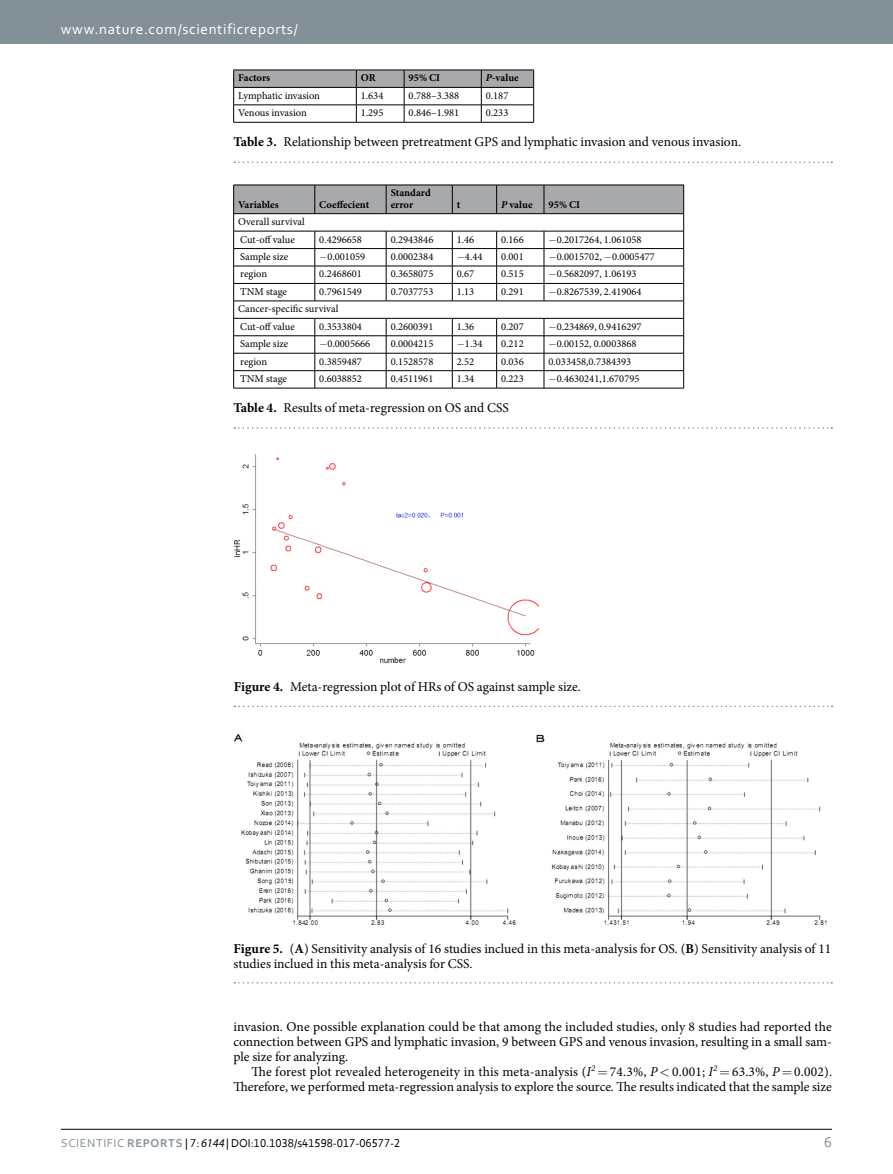
<style>
.page{position:relative;width:893px;height:1174px;background:#fff}
.page>*{position:absolute;margin:0;border:0;box-sizing:border-box;transform-origin:0 0}
.t1{font:15px "Corbel 2";letter-spacing:.045em;color:#fff}
.t2{font:15px "Corbel 2";color:#839097}
.t3{font:13.5px/15px "Minion Pro";color:#000;text-align:justify}
.t4{font:12px "Corbel";color:#000}
.t5{font:10.5px/17.4px "Minion Pro";color:#000}
.t6{font:700 10.5px/11.2px "Minion Pro";color:#000}
.s1{font-style:italic}
.s2{font-weight:700}
.s3{font-family:"Corbel 2";color:#839097}
.s4{font-family:"Corbel Bold 2";color:#839097}
.s5{font-family:"Myriad Pro";font-style:italic}
</style>
<div class="page">
<div style="left:0;top:0;width:893px;height:43px;background:#839097"></div>
<hr style="left:61px;top:1129px;width:771px;height:1px;background:#000">
<svg style="left:234px;top:161px;width:598px;height:2px"></svg>
<hr style="left:233px;top:122px;width:123px;height:1px;background:#000">
<hr style="left:356px;top:122px;width:48px;height:1px;background:#000">
<hr style="left:404px;top:122px;width:77px;height:1px;background:#000">
<svg style="left:233px;top:70px;width:301px;height:52px"></svg>
<hr style="left:481px;top:122px;width:53px;height:1px;background:#000">
<img style="left:234px;top:454px;width:305px;height:209px">
<svg style="left:234px;top:705px;width:598px;height:2px"></svg>
<svg style="left:234px;top:427px;width:598px;height:2px"></svg>
<hr style="left:233px;top:388px;width:82px;height:1px;background:#000">
<hr style="left:315px;top:388px;width:71px;height:1px;background:#000">
<hr style="left:386px;top:388px;width:66px;height:1px;background:#000">
<hr style="left:452px;top:388px;width:45px;height:1px;background:#000">
<hr style="left:497px;top:388px;width:47px;height:1px;background:#000">
<svg style="left:233px;top:185px;width:451px;height:203px"></svg>
<hr style="left:544px;top:388px;width:140px;height:1px;background:#000">
<img style="left:234px;top:734px;width:593px;height:191px">
<svg style="left:234px;top:982px;width:598px;height:1px"></svg>
<p class="t1" style="left:61px;top:19px;width:238px">www.nature.com/scientificreports/</p>
<p class="t6" style="left:238px;top:72px;width:34px">Factors</p>
<p class="t6" style="left:361px;top:72px;width:16px">OR</p>
<p class="t6" style="left:409px;top:72px;width:33px">95% CI</p>
<p class="t6" style="left:486px;top:72px;width:35px"><span class="s1">P</span>-value</p>
<p class="t5" style="left:238px;top:87px;width:83px">Lymphatic invasion</p>
<p class="t5" style="left:361px;top:87px;width:24px">1.634</p>
<p class="t5" style="left:409px;top:87px;width:52px">0.788–3.388</p>
<p class="t5" style="left:486px;top:87px;width:24px">0.187</p>
<p class="t5" style="left:238px;top:104px;width:70px">Venous invasion</p>
<p class="t5" style="left:361px;top:104px;width:24px">1.295</p>
<p class="t5" style="left:409px;top:104px;width:52px">0.846–1.981</p>
<p class="t5" style="left:486px;top:104px;width:24px">0.233</p>
<p class="t3" style="left:233px;top:135px;width:509px"><span class="s2">Table 3.</span> Relationship between pretreatment GPS and lymphatic invasion and venous invasion.</p>
<p class="t6" style="left:238px;top:198px;width:42px">Variables</p>
<p class="t6" style="left:319px;top:198px;width:52px">Coeffecient</p>
<p class="t6" style="left:391px;top:187px;width:42px">Standard error</p>
<p class="t6" style="left:457px;top:198px;width:5px">t</p>
<p class="t6" style="left:501px;top:198px;width:33px"><span class="s1">P</span> value</p>
<p class="t6" style="left:548px;top:198px;width:33px">95% CI</p>
<p class="t5" style="left:238px;top:213px;width:68px">Overall survival<br>Cut-off value</p>
<p class="t5" style="left:319px;top:230px;width:44px">0.4296658</p>
<p class="t5" style="left:391px;top:230px;width:44px">0.2943846</p>
<p class="t5" style="left:457px;top:230px;width:19px">1.46</p>
<p class="t5" style="left:501px;top:230px;width:24px">0.166</p>
<p class="t5" style="left:548px;top:230px;width:95px">−0.2017264, 1.061058</p>
<p class="t5" style="left:240px;top:248px;width:50px">Sample size</p>
<p class="t5" style="left:319px;top:248px;width:47px">−0.001059</p>
<p class="t5" style="left:391px;top:248px;width:44px">0.0002384</p>
<p class="t5" style="left:457px;top:248px;width:27px">−4.44</p>
<p class="t5" style="left:501px;top:248px;width:24px">0.001</p>
<p class="t5" style="left:548px;top:248px;width:108px">−0.0015702, −0.0005477</p>
<p class="t5" style="left:240px;top:265px;width:28px">region</p>
<p class="t5" style="left:319px;top:265px;width:44px">0.2468601</p>
<p class="t5" style="left:391px;top:265px;width:44px">0.3658075</p>
<p class="t5" style="left:457px;top:265px;width:19px">0.67</p>
<p class="t5" style="left:501px;top:265px;width:24px">0.515</p>
<p class="t5" style="left:548px;top:265px;width:90px">−0.5682097, 1.06193</p>
<p class="t5" style="left:240px;top:283px;width:48px">TNM stage</p>
<p class="t5" style="left:319px;top:283px;width:44px">0.7961549</p>
<p class="t5" style="left:391px;top:283px;width:44px">0.7037753</p>
<p class="t5" style="left:457px;top:283px;width:19px">1.13</p>
<p class="t5" style="left:501px;top:283px;width:24px">0.291</p>
<p class="t5" style="left:548px;top:283px;width:95px">−0.8267539, 2.419064</p>
<p class="t5" style="left:238px;top:300px;width:102px">Cancer-specific survival<br>Cut-off value</p>
<p class="t5" style="left:319px;top:318px;width:44px">0.3533804</p>
<p class="t5" style="left:391px;top:318px;width:44px">0.2600391</p>
<p class="t5" style="left:457px;top:318px;width:19px">1.36</p>
<p class="t5" style="left:501px;top:318px;width:24px">0.207</p>
<p class="t5" style="left:548px;top:318px;width:95px">−0.234869, 0.9416297</p>
<p class="t5" style="left:240px;top:335px;width:50px">Sample size</p>
<p class="t5" style="left:319px;top:335px;width:52px">−0.0005666</p>
<p class="t5" style="left:391px;top:335px;width:44px">0.0004215</p>
<p class="t5" style="left:457px;top:335px;width:27px">−1.34</p>
<p class="t5" style="left:501px;top:335px;width:24px">0.212</p>
<p class="t5" style="left:548px;top:335px;width:90px">−0.00152, 0.0003868</p>
<p class="t5" style="left:240px;top:353px;width:28px">region</p>
<p class="t5" style="left:319px;top:353px;width:44px">0.3859487</p>
<p class="t5" style="left:391px;top:353px;width:44px">0.1528578</p>
<p class="t5" style="left:457px;top:353px;width:19px">2.52</p>
<p class="t5" style="left:501px;top:353px;width:24px">0.036</p>
<p class="t5" style="left:548px;top:353px;width:84px">0.033458,0.7384393</p>
<p class="t5" style="left:240px;top:370px;width:48px">TNM stage</p>
<p class="t5" style="left:319px;top:370px;width:44px">0.6038852</p>
<p class="t5" style="left:391px;top:370px;width:44px">0.4511961</p>
<p class="t5" style="left:457px;top:370px;width:19px">1.34</p>
<p class="t5" style="left:501px;top:370px;width:24px">0.223</p>
<p class="t5" style="left:548px;top:370px;width:92px">−0.4630241,1.670795</p>
<p class="t3" style="left:233px;top:400px;width:277px"><span class="s2">Table 4.</span> Results of meta-regression on OS and CSS</p>
<p class="t3" style="left:234px;top:679px;width:349px"><span class="s2">Figure 4.</span> Meta-regression plot of HRs of OS against sample size.</p>
<p class="t3" style="left:233px;top:941px;width:599px"><span class="s2">Figure 5.</span> (<span class="s2">A</span>) Sensitivity analysis of 16 studies inclued in this meta-analysis for OS. (<span class="s2">B</span>) Sensitivity analysis of 11 studies inclued in this meta-analysis for CSS.</p>
<p class="t3" style="left:233px;top:1019px;width:600px">invasion. One possible explanation could be that among the included studies, only 8 studies had reported the connection between GPS and lymphatic invasion, 9 between GPS and venous invasion, resulting in a small sam&shy;ple size for analyzing.</p>
<p class="t3" style="left:233px;top:1064px;width:600px;text-align:right">The forest plot revealed heterogeneity in this meta-analysis (<span class="s1">I</span><sup>2</sup> 74.3%, <span class="s1">P</span> 0.001; <span class="s1">I</span><sup>2</sup> 63.3%, <span class="s1">P</span> 0.002).<br>Therefore, we performed meta-regression analysis to explore the source. The results indicated that the sample size</p>
<p class="t4" style="left:61px;top:1135px;width:341px"><span class="s3">Scientific</span> <span class="s4">REPORTS</span> | 7: <span class="s5">6144</span> | DOI:10.1038/s41598-017-06577-2</p>
<p class="t2" style="left:824px;top:1132px;width:9px">6</p>
</div>
